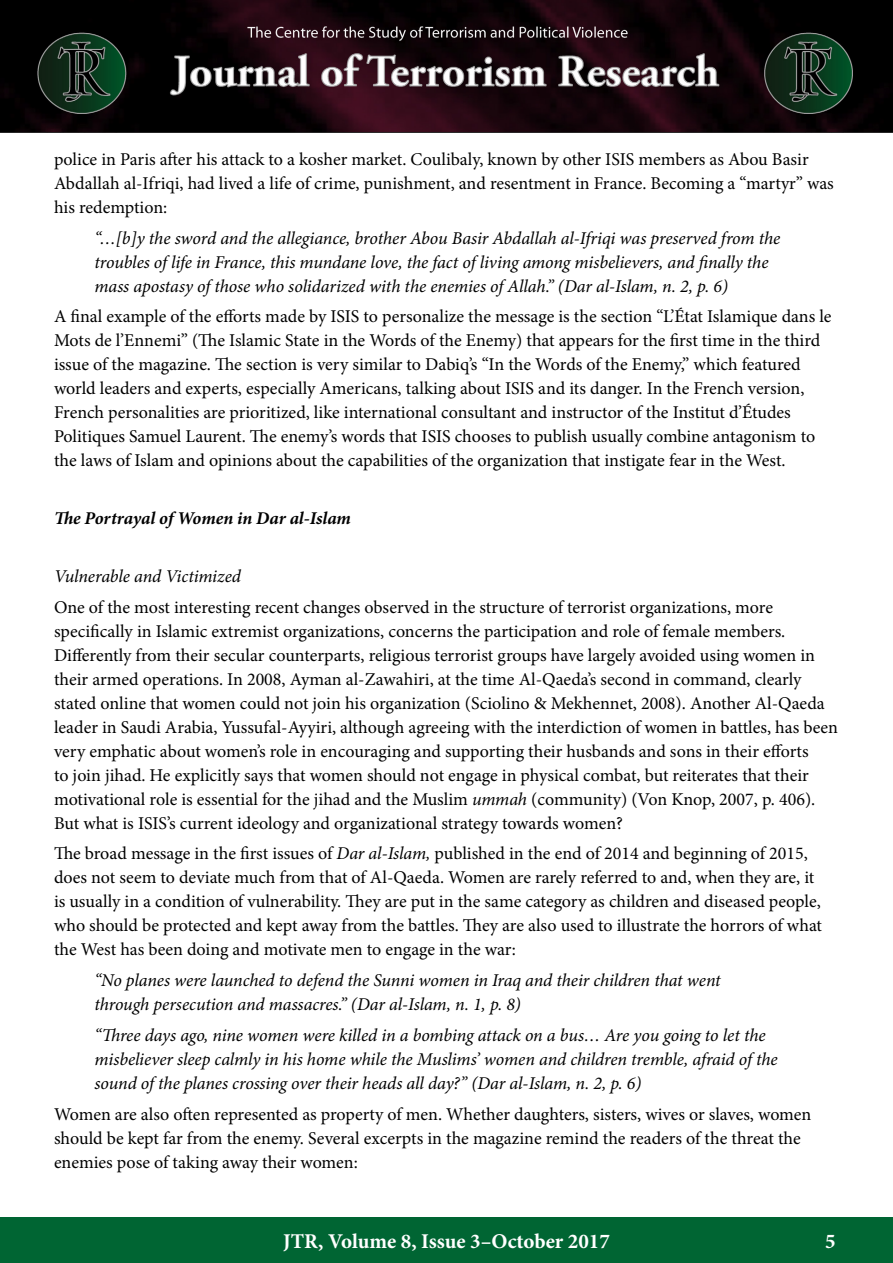
<style>
.page{position:relative;width:893px;height:1263px;background:#fff}
.page>*{position:absolute;margin:0;border:0;box-sizing:border-box;transform-origin:0 0}
.t1{font:700 21px "Minion Pro";color:#fff}
.t2{font:18px/24px "Minion Pro";color:#000}
.t3{font:italic 18px/24px "Minion Pro";letter-spacing:-.01em;color:#000}
.t4{font:italic 700 18px "Minion Pro";letter-spacing:-.005em;color:#000}
.s1{font-style:italic}
</style>
<div class="page">
<div style="left:0;top:1217px;width:893px;height:46px;background:#006533"></div>
<img style="left:0;top:0;width:893px;height:133px">
<p class="t2" style="left:54px;top:147px;width:781px">police in Paris after his attack to a kosher market. Coulibaly, known by other ISIS members as Abou Basir<br>Abdallah al-Ifriqi, had lived a life of crime, punishment, and resentment in France. Becoming a “martyr” was his redemption:</p>
<p class="t3" style="left:94px;top:226px;width:687px">“…[b]y the sword and the allegiance, brother Abou Basir Abdallah al-Ifriqi was preserved from the troubles of life in France, this mundane love, the fact of living among misbelievers, and finally the mass apostasy of those who solidarized with the enemies of Allah.” (Dar al-Islam, n. 2, p. 6)</p>
<p class="t2" style="left:54px;top:305px;width:779px">A final example of the efforts made by ISIS to personalize the message is the section “L’État Islamique dans le Mots de l’Ennemi” (The Islamic State in the Words of the Enemy) that appears for the first time in the third issue of the magazine. The section is very similar to Dabiq’s “In the Words of the Enemy,” which featured world leaders and experts, especially Americans, talking about ISIS and its danger. In the French version, French personalities are prioritized, like international consultant and instructor of the Institut d’Études Politiques Samuel Laurent. The enemy’s words that ISIS chooses to publish usually combine antagonism to the laws of Islam and opinions about the capabilities of the organization that instigate fear in the West.</p>
<p class="t4" style="left:54px;top:506px;width:299px">The Portrayal of Women in Dar al-Islam</p>
<p class="t3" style="left:54px;top:564px;width:189px">Vulnerable and Victimized</p>
<p class="t2" style="left:54px;top:595px;width:785px">One of the most interesting recent changes observed in the structure of terrorist organizations, more specifically in Islamic extremist organizations, concerns the participation and role of female members.<br>Differently from their secular counterparts, religious terrorist groups have largely avoided using women in their armed operations. In 2008, Ayman al-Zawahiri, at the time Al-Qaeda’s second in command, clearly stated online that women could not join his organization (Sciolino &amp; Mekhennet, 2008). Another Al-Qaeda leader in Saudi Arabia, Yussufal-Ayyiri, although agreeing with the interdiction of women in battles, has been very emphatic about women’s role in encouraging and supporting their husbands and sons in their efforts<br>to join jihad. He explicitly says that women should not engage in physical combat, but reiterates that their motivational role is essential for the jihad and the Muslim <span class="s1">ummah</span> (community) (Von Knop, 2007, p. 406).<br>But what is ISIS’s current ideology and organizational strategy towards women?</p>
<p class="t2" style="left:54px;top:842px;width:769px">The broad message in the first issues of <span class="s1">Dar al-Islam,</span> published in the end of 2014 and beginning of 2015, does not seem to deviate much from that of Al-Qaeda. Women are rarely referred to and, when they are, it is usually in a condition of vulnerability. They are put in the same category as children and diseased people, who should be protected and kept away from the battles. They are also used to illustrate the horrors of what the West has been doing and motivate men to engage in the war:</p>
<p class="t3" style="left:94px;top:968px;width:628px">“No planes were launched to defend the Sunni women in Iraq and their children that went through persecution and massacres.” (Dar al-Islam, n. 1, p. 8)</p>
<p class="t3" style="left:94px;top:1023px;width:685px">“Three days ago, nine women were killed in a bombing attack on a bus… Are you going to let the misbeliever sleep calmly in his home while the Muslims’ women and children tremble, afraid of the sound of the planes crossing over their heads all day?” (Dar al-Islam, n. 2, p. 6)</p>
<p class="t2" style="left:54px;top:1102px;width:759px">Women are also often represented as property of men. Whether daughters, sisters, wives or slaves, women should be kept far from the enemy. Several excerpts in the magazine remind the readers of the threat the enemies pose of taking away their women:</p>
<p class="t1" style="left:283px;top:1226px;width:328px">JTR, Volume 8, Issue 3–October 2017</p>
<p class="t1" style="left:825px;top:1226px;width:12px">5</p>
</div>
